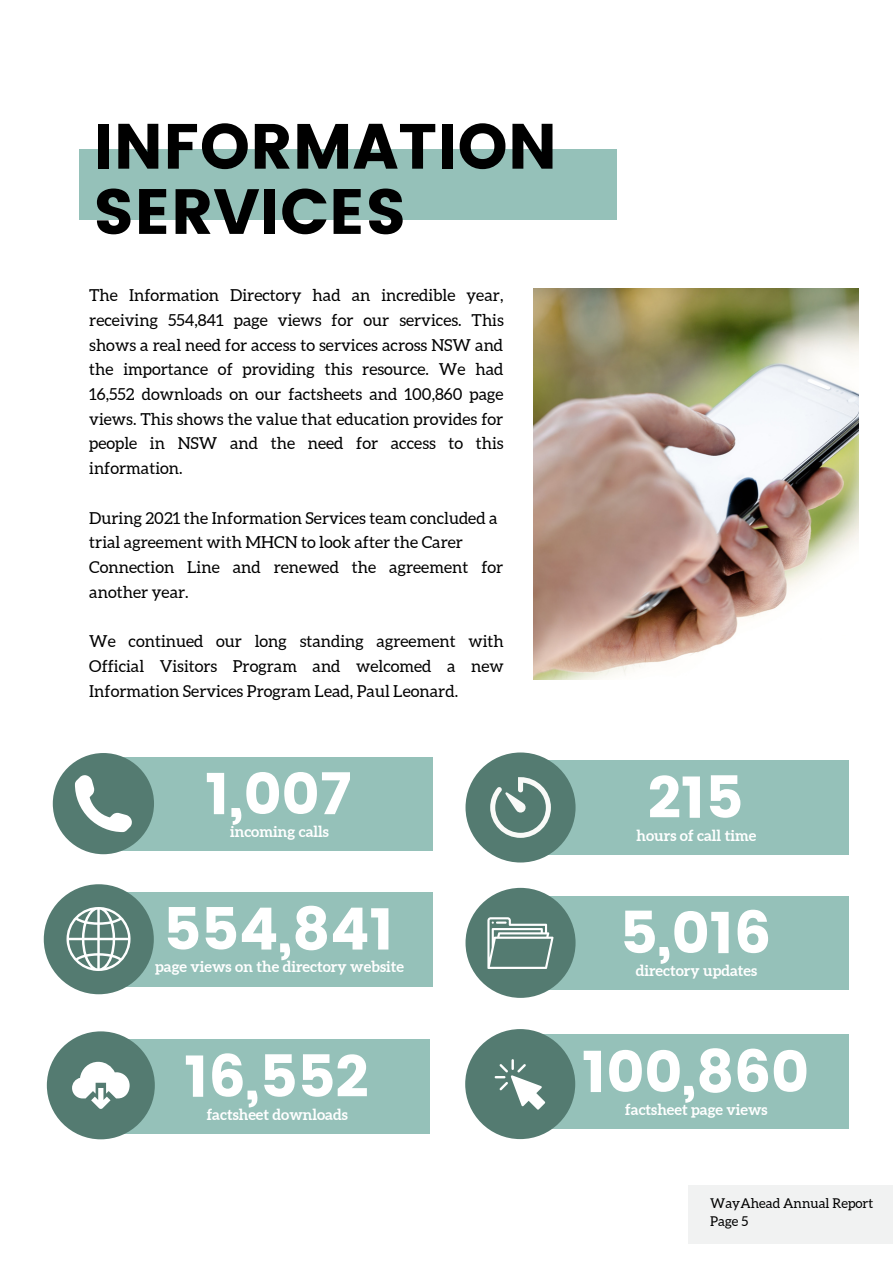
<style>
.page{position:relative;width:893px;height:1264px;background:#fff}
.page>*{position:absolute;margin:0;border:0;box-sizing:border-box;transform-origin:0 0}
.t1{font:63.75px/65.2px "Poppins";color:#000}
.t2{font:58.2px "Poppins";color:#fff}
.t3{font:16.5px/24.8px "Aleo";color:#000;text-align:justify}
.t4{font:700 15.15px "Aleo";color:#fff}
.t5{font:13.5px/18px "Aleo";color:#000}
</style>
<div class="page">
<div style="left:79px;top:149px;width:537px;height:70px;background:#95c1b9"></div>
<img style="left:533px;top:289px;width:325px;height:390px">
<div style="left:104px;top:756px;width:328px;height:95px;background:#95c1b9"></div>
<svg style="left:53px;top:753px;width:101px;height:101px"></svg>
<div style="left:520px;top:760px;width:328px;height:94px;background:#95c1b9"></div>
<div style="left:104px;top:892px;width:328px;height:94px;background:#95c1b9"></div>
<div style="left:520px;top:895px;width:328px;height:94px;background:#95c1b9"></div>
<div style="left:101px;top:1039px;width:329px;height:94px;background:#95c1b9"></div>
<svg style="left:47px;top:1031px;width:108px;height:108px"></svg>
<div style="left:520px;top:1034px;width:328px;height:94px;background:#95c1b9"></div>
<div style="left:465px;top:1029px;width:110px;height:110px;background:#547b71;border-radius:50%"></div>
<svg style="left:494px;top:1059px;width:51px;height:50px"></svg>
<div style="left:44px;top:884px;width:110px;height:110px;background:#547b71;border-radius:50%"></div>
<svg style="left:66px;top:907px;width:65px;height:64px"></svg>
<div style="left:465px;top:887px;width:110px;height:110px;background:#547b71;border-radius:50%"></div>
<svg style="left:487px;top:917px;width:66px;height:52px"></svg>
<div style="left:465px;top:752px;width:110px;height:110px;background:#547b71;border-radius:50%"></div>
<svg style="left:490px;top:777px;width:61px;height:60px"></svg>
<div style="left:688px;top:1184px;width:204px;height:58px;background:#f1f2f2"></div>
<h1 class="t1" style="left:93px;top:114px;width:465px">INFORMATION<br>SERVICES</h1>
<p class="t3" style="left:89px;top:283px;width:416px">The Information Directory had an incredible year, receiving 554,841 page views for our services. This shows a real need for access to services across NSW and the importance of providing this resource. We had 16,552 downloads on our factsheets and 100,860 page views. This shows the value that education provides for people in NSW and the need for access to this information.</p>
<p class="t3" style="left:89px;top:505px;width:415px;text-align:left">During 2021 the Information Services team concluded a trial agreement with MHCN to look after the Carer Connection Line and renewed the agreement for another year.</p>
<p class="t3" style="left:89px;top:629px;width:416px">We continued our long standing agreement with Official Visitors Program and welcomed a new Information Services Program Lead, Paul Leonard.</p>
<h2 class="t2" style="left:205px;top:760px;width:148px">1,007</h2>
<p class="t4" style="left:230px;top:823px;width:100px">incoming calls</p>
<h2 class="t2" style="left:163px;top:895px;width:232px">554,841</h2>
<p class="t4" style="left:155px;top:958px;width:250px">page views on the directory website</p>
<h2 class="t2" style="left:184px;top:1042px;width:186px">16,552</h2>
<p class="t4" style="left:207px;top:1105px;width:143px">factsheet downloads</p>
<h2 class="t2" style="left:647px;top:763px;width:97px">215</h2>
<p class="t4" style="left:636px;top:826px;width:121px">hours of call time</p>
<h2 class="t2" style="left:620px;top:899px;width:153px">5,016</h2>
<p class="t4" style="left:635px;top:961px;width:123px">directory updates</p>
<h2 class="t2" style="left:582px;top:1037px;width:228px">100,860</h2>
<p class="t4" style="left:625px;top:1100px;width:144px">factsheet page views</p>
<p class="t5" style="left:710px;top:1194px;width:164px">WayAhead Annual Report<br>Page 5</p>
</div>
